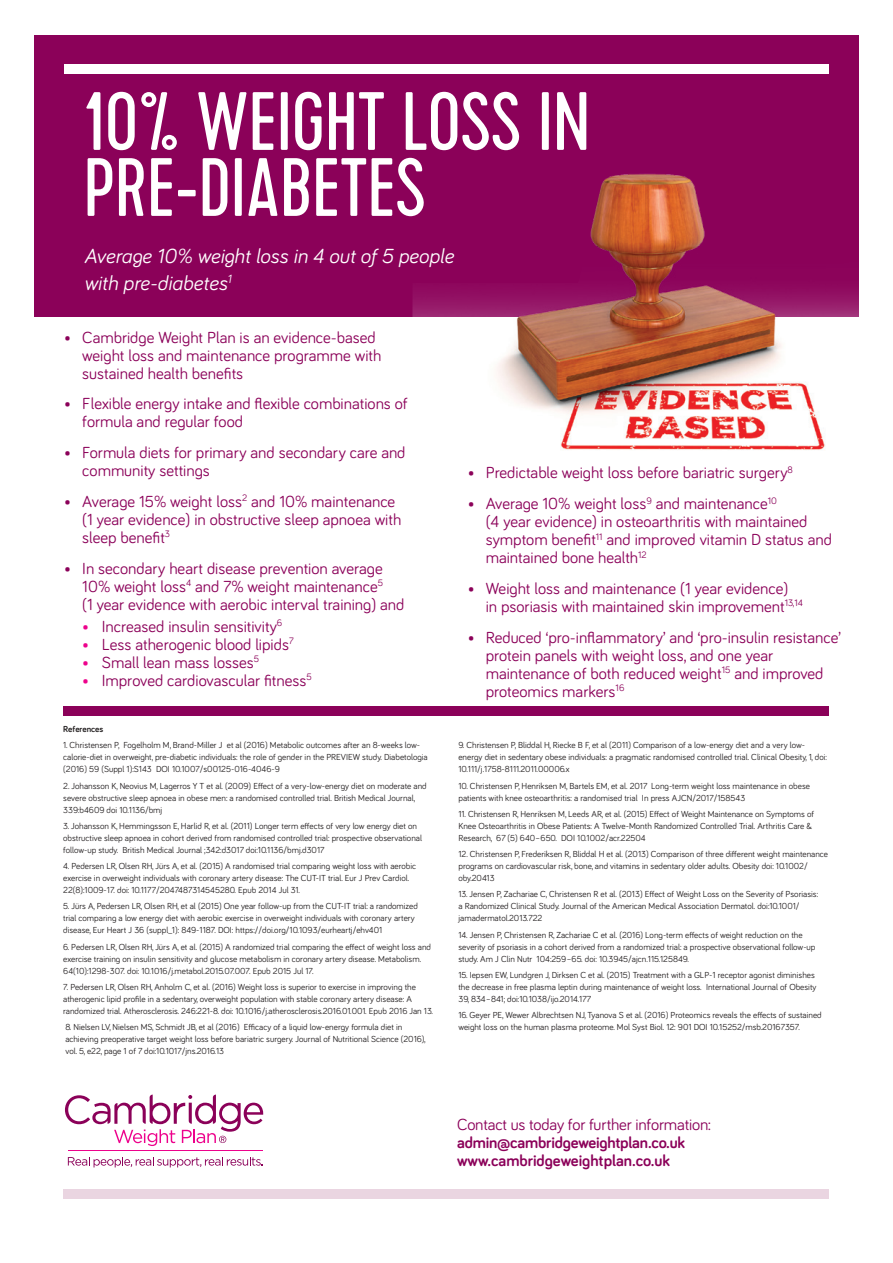
<style>
.page{position:relative;width:893px;height:1263px;background:#fff}
.page>*{position:absolute;margin:0;border:0;box-sizing:border-box;transform-origin:0 0}
.agenda{font:82.5px/66px "Cervo";color:#fff}
.Intro_12_14{font:italic 21px/27px "Bariol";color:#fff}
.agenda-2{font:16.5px/18px "Bariol";color:#8b0159}
.body_text_2mm{font:16.5px/18px "Bariol";letter-spacing:-.01em;color:#8b0159}
.body_text_2mm-2{font:700 16.5px "Bariol";color:#8b0159}
.reference{font:9px/12px "Bariol";color:#231f20}
.reference-2{font:700 9px "Bariol";color:#231f20}
.s1{color:#ed028c}
.s2{font-weight:700}
</style>
<div class="page">
<div style="left:64px;top:1189px;width:765px;height:10px;background:#ead5e1"></div>
<div style="left:34px;top:35px;width:825px;height:282px;background:#8b0159"></div>
<div style="left:64px;top:64px;width:765px;height:10px;background:#fff"></div>
<svg style="left:65px;top:1094px;width:198px;height:52px"></svg>
<svg style="left:68px;top:1157px;width:194px;height:10px"></svg>
<hr style="left:68px;top:1150px;width:194px;height:1px;background:#ed028c">
<div style="left:63px;top:706px;width:766px;height:10px;background:#8b0159"></div>
<img style="left:412px;top:173px;width:447px;height:277px">
<p class="agenda" style="left:83px;top:91px;width:508px">10% WEIGHT LOSS IN<br>PRE-DIABETES</p>
<p class="Intro_12_14" style="left:84px;top:242px;width:371px">Average 10% weight loss in 4 out of 5 people with pre-diabetes<sup>1</sup></p>
<p class="agenda-2" style="left:82px;top:327px;width:301px;text-indent:-18px">• Cambridge Weight Plan is an evidence-based weight loss and maintenance programme with sustained health benefits</p>
<p class="agenda-2" style="left:82px;top:394px;width:327px;text-indent:-18px">• Flexible energy intake and flexible combinations of formula and regular food</p>
<p class="agenda-2" style="left:82px;top:443px;width:325px;text-indent:-18px">• Formula diets for primary and secondary care and community settings</p>
<p class="agenda-2" style="left:82px;top:491px;width:320px;text-indent:-18px">• Average 15% weight loss<sup>2</sup> and 10% maintenance (1 year evidence) in obstructive sleep apnoea with sleep benefit<sup>3</sup></p>
<p class="agenda-2" style="left:82px;top:558px;width:324px;text-indent:-18px">• In secondary heart disease prevention average<br>10% weight loss<sup>4</sup> and 7% weight maintenance<sup>5<br></sup>(1 year evidence with aerobic interval training) and</p>
<p class="agenda-2" style="left:82px;top:616px;width:202px"><span class="s1">•</span> Increased insulin sensitivity<sup>6</sup></p>
<p class="agenda-2" style="left:82px;top:634px;width:213px"><span class="s1">•</span> Less atherogenic blood lipids<sup>7</sup></p>
<p class="agenda-2" style="left:82px;top:652px;width:178px"><span class="s1">•</span> Small lean mass losses<sup>5</sup></p>
<p class="agenda-2" style="left:82px;top:670px;width:231px"><span class="s1">•</span> Improved cardiovascular fitness<sup>5</sup></p>
<p class="agenda-2" style="left:468px;top:463px;width:327px">• Predictable weight loss before bariatric surgery<sup>8</sup></p>
<p class="agenda-2" style="left:486px;top:494px;width:348px;text-indent:-18px">• Average 10% weight loss<sup>9</sup> and maintenance<sup>10<br></sup>(4 year evidence) in osteoarthritis with maintained symptom benefit<sup>11</sup> and improved vitamin D status and maintained bone health<sup>12</sup></p>
<p class="agenda-2" style="left:486px;top:578px;width:319px;text-indent:-18px">• Weight loss and maintenance (1 year evidence) in psoriasis with maintained skin improvement<sup>13,14</sup></p>
<p class="agenda-2" style="left:486px;top:627px;width:357px;text-indent:-18px">• Reduced ‘pro-inflammatory’ and ‘pro-insulin resistance’ protein panels with weight loss, and one year maintenance of both reduced weight<sup>15</sup> and improved proteomics markers<sup>16</sup></p>
<p class="reference-2" style="left:63px;top:723px;width:42px">References</p>
<p class="reference" style="left:63px;top:739px;width:366px">1. Christensen P, Fogelholm M, Brand-Miller J et al (2016) Metabolic outcomes after an 8-weeks low&shy;calorie-diet in overweight, pre-diabetic individuals: the role of gender in the PREVIEW study. Diabetologia (2016) 59 (Suppl 1):S143 DOI 10.1007/s00125-016-4046-9</p>
<p class="reference" style="left:63px;top:779px;width:365px">2. Johansson K, Neovius M, Lagerros Y T et al. (2009) Effect of a very-low-energy diet on moderate and severe obstructive sleep apnoea in obese men: a randomised controlled trial. British Medical Journal,<br>339:b4609 doi 10.1136/bmj</p>
<p class="reference" style="left:63px;top:819px;width:360px">3. Johansson K, Hemmingsson E, Harlid R, et al. (2011) Longer term effects of very low energy diet on obstructive sleep apnoea in cohort derived from randomised controlled trial: prospective observational follow-up study. British Medical Journal ;342:d3017 doi:10.1136/bmj.d3017</p>
<p class="reference" style="left:63px;top:860px;width:354px">4. Pedersen LR, Olsen RH, Jürs A, et al. (2015) A randomised trial comparing weight loss with aerobic exercise in overweight individuals with coronary artery disease: The CUT-IT trial. Eur J Prev Cardiol.<br>22(8):1009-17. doi: 10.1177/2047487314545280. Epub 2014 Jul 31.</p>
<p class="reference" style="left:63px;top:900px;width:356px">5. Jürs A, Pedersen LR, Olsen RH, et al (2015) One year follow-up from the CUT-IT trial: a randomized trial comparing a low energy diet with aerobic exercise in overweight individuals with coronary artery disease, Eur Heart J 36 (suppl_1): 849-1187. DOI: https://doi.org/10.1093/eurheartj/ehv401</p>
<p class="reference" style="left:63px;top:940px;width:369px">6. Pedersen LR, Olsen RH, Jürs A, et al. (2015) A randomized trial comparing the effect of weight loss and exercise training on insulin sensitivity and glucose metabolism in coronary artery disease. Metabolism.<br>64(10):1298-307. doi: 10.1016/j.metabol.2015.07.007. Epub 2015 Jul 17.</p>
<p class="reference" style="left:63px;top:980px;width:371px">7. Pedersen LR, Olsen RH, Anholm C, et al. (2016) Weight loss is superior to exercise in improving the atherogenic lipid profile in a sedentary, overweight population with stable coronary artery disease: A randomized trial. Atherosclerosis. 246:221-8. doi: 10.1016/j.atherosclerosis.2016.01.001. Epub 2016 Jan 13.</p>
<p class="reference" style="left:65px;top:1021px;width:362px">8. Nielsen LV, Nielsen MS, Schmidt JB, et al (2016) Efficacy of a liquid low-energy formula diet in achieving preoperative target weight loss before bariatric surgery. Journal of Nutritional Science (2016), vol. 5, e22, page 1 of 7 doi:10.1017/jns.2016.13</p>
<p class="reference" style="left:458px;top:739px;width:370px">9. Christensen P, Bliddal H, Riecke B F, et al (2011) Comparison of a low-energy diet and a very low&shy;energy diet in sedentary obese individuals: a pragmatic randomised controlled trial. Clinical Obesity, 1, doi:<br>10.111/j.1758-8111.2011.00006.x</p>
<p class="reference" style="left:458px;top:779px;width:353px">10. Christensen P, Henriksen M, Bartels EM, et al. 2017 Long-term weight loss maintenance in obese patients with knee osteoarthritis: a randomised trial In press AJCN/2017/158543</p>
<p class="reference" style="left:458px;top:807px;width:357px">11. Christensen R, Henriksen M, Leeds AR, et al. (2015) Effect of Weight Maintenance on Symptoms of<br>Knee Osteoarthritis in Obese Patients: A Twelve-Month Randomized Controlled Trial. Arthritis Care &amp;<br>Research, 67 (5) 640–650. DOI 10.1002/acr.22504</p>
<p class="reference" style="left:458px;top:848px;width:371px">12. Christensen P, Frederiksen R, Bliddal H et al. (2013) Comparison of three different weight maintenance programs on cardiovascular risk, bone, and vitamins in sedentary older adults. Obesity doi: 10.1002/ oby.20413</p>
<p class="reference" style="left:458px;top:888px;width:361px">13. Jensen P, Zachariae C, Christensen R et al. (2013) Effect of Weight Loss on the Severity of Psoriasis: a Randomized Clinical Study. Journal of the American Medical Association Dermatol. doi:10.1001/ jamadermatol.2013.722</p>
<p class="reference" style="left:458px;top:928px;width:359px">14. Jensen P, Christensen R, Zachariae C et al. (2016) Long-term effects of weight reduction on the severity of psoriasis in a cohort derived from a randomized trial: a prospective observational follow-up study. Am J Clin Nutr 104:259–65. doi: 10.3945/ajcn.115.125849.</p>
<p class="reference" style="left:458px;top:968px;width:360px">15. Iepsen EW, Lundgren J, Dirksen C et al. (2015) Treatment with a GLP-1 receptor agonist diminishes the decrease in free plasma leptin during maintenance of weight loss. International Journal of Obesity<br>39, 834–841; doi:10.1038/ijo.2014.177</p>
<p class="reference" style="left:458px;top:1009px;width:365px">16. Geyer PE, Wewer Albrechtsen NJ, Tyanova S et al. (2016) Proteomics reveals the effects of sustained weight loss on the human plasma proteome. Mol Syst Biol. 12: 901 DOI 10.15252/msb.20167357.</p>
<p class="body_text_2mm" style="left:457px;top:1115px;width:255px">Contact us today for further information: <span class="s2">admin@cambridgeweightplan.co.uk</span></p>
<p class="body_text_2mm-2" style="left:457px;top:1149px;width:214px">www.cambridgeweightplan.co.uk</p>
</div>
